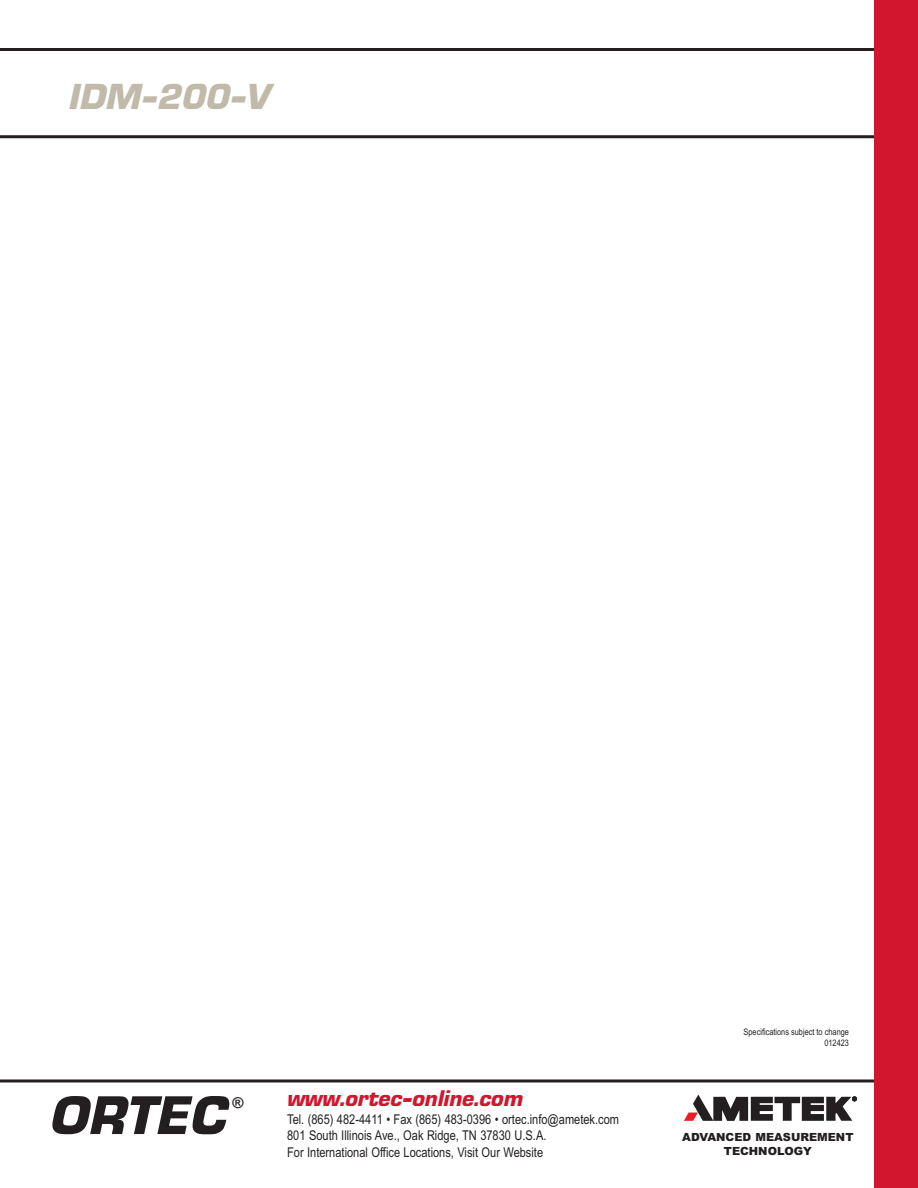
<style>
.page{position:relative;width:918px;height:1188px;background:#fff}
.page>*{position:absolute;margin:0;border:0;box-sizing:border-box;transform-origin:0 0}
.t1{font:54px "EGG Eurostile";color:#231f20}
.t2{font:36px "EGG Eurostile";color:#c1baaa}
.t3{font:22.5px "EGG Eurostile";color:#d2162e}
.t4{font:700 15px "Arial";color:#231f20}
.t5{font:13.5px/16.2px "Arial Narrow";color:#231f20}
.t6{font:900 11.25px/13.5px "Arial";color:#231f20;text-align:center}
.t7{font:9px/10.8px "Arial Narrow";color:#231f20;text-align:right}
</style>
<div class="page">
<hr style="left:0;top:135px;width:918px;height:3px;background:#231f20">
<hr style="left:0;top:1079px;width:918px;height:3px;background:#231f20">
<svg style="left:684px;top:1095px;width:173px;height:26px"></svg>
<hr style="left:0;top:48px;width:918px;height:3px;background:#231f20">
<div style="left:875px;top:0;width:43px;height:1188px;background:#d2162e"></div>
<h2 class="t2" style="left:68px;top:75px;width:203px">IDM-200-V</h2>
<h1 class="t1" style="left:48px;top:1084px;width:179px">ORTEC</h1>
<p class="t4" style="left:233px;top:1094px;width:13px">®</p>
<h3 class="t3" style="left:286px;top:1085px;width:237px">www.ortec-online.com</h3>
<p class="t5" style="left:287px;top:1111px;width:334px">Tel. (865) 482-4411 • Fax (865) 483-0396 • ortec.info@ametek.com<br>801 South Illinois Ave., Oak Ridge, TN 37830 U.S.A.<br>For International Office Locations, Visit Our Website</p>
<p class="t7" style="left:744px;top:1026px;width:107px">Specifications subject to change<br>012423</p>
<p class="t6" style="left:682px;top:1131px;width:173px">ADVANCED MEASUREMENT<br>TECHNOLOGY</p>
</div>
